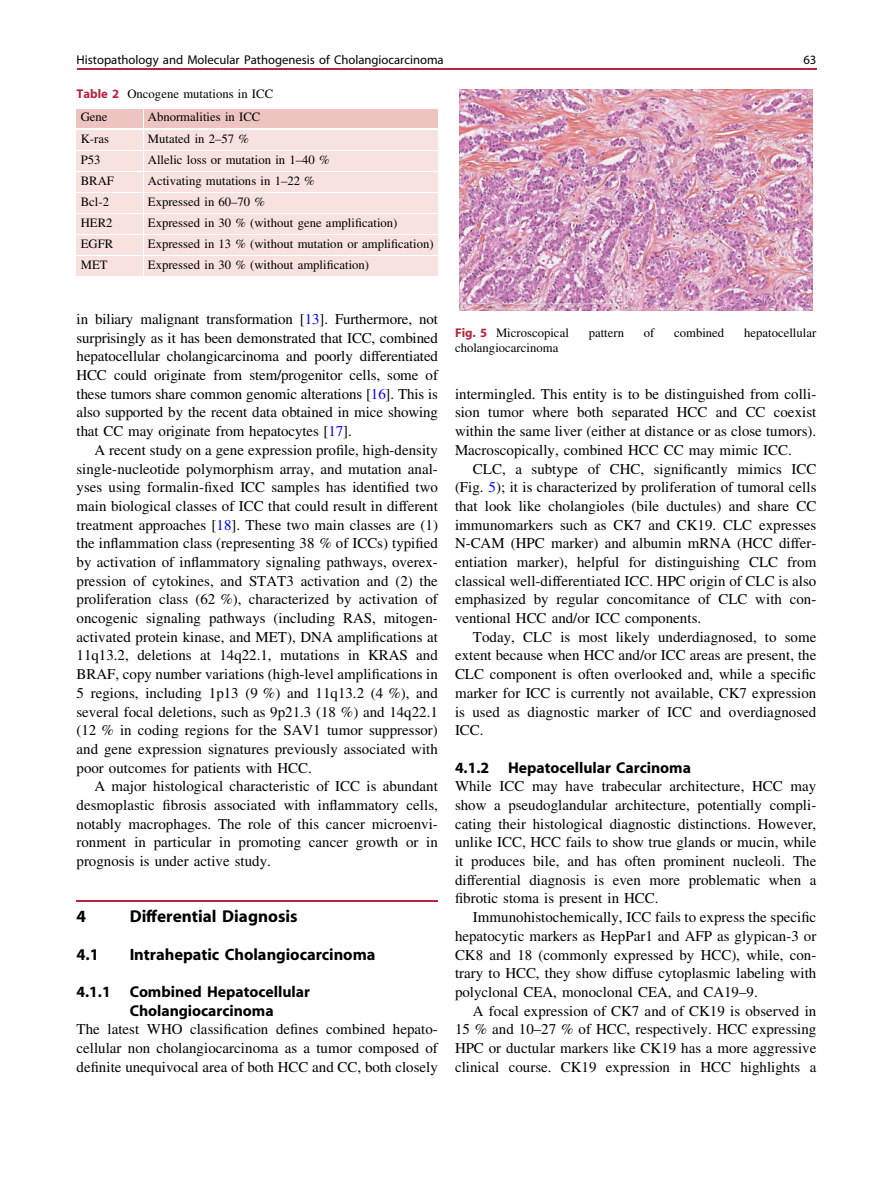
<style>
.page{position:relative;width:893px;height:1187px;background:#fff}
.page>*{position:absolute;margin:0;border:0;box-sizing:border-box;transform-origin:0 0}
.t1{font:17.25px "Adv PS My B";color:#000}
.t2{font:16.5px "Adv PS My B";color:#000}
.t3{font:15.75px/18.8px "Adv PS My B";color:#000}
.t4{font:15px/18.8px "Adv GTIMES R";color:#000;text-align:justify}
.t5{font:12.75px/23.4px "Adv GTIMES R";color:#000}
.t6{font:12.75px "Adv PS My R";color:#000}
.s1{font-family:"Adv PS My B";color:#b52440}
.s2{color:#00f}
</style>
<div class="page">
<hr style="left:77px;top:900px;width:361px;height:1px;background:#b52440">
<div style="left:77px;top:106px;width:361px;height:172px;background:#f7e2e0"></div>
<div style="left:77px;top:108px;width:361px;height:21px;background:#eec4c1"></div>
<hr style="left:77px;top:106px;width:361px;height:2px;background:#fff">
<hr style="left:77px;top:277px;width:361px;height:1px;background:#fff">
<hr style="left:77px;top:128px;width:67px;height:1px;background:#fff">
<hr style="left:144px;top:128px;width:294px;height:1px;background:#fff">
<hr style="left:77px;top:129px;width:67px;height:1px;background:#fff">
<hr style="left:77px;top:150px;width:67px;height:1px;background:#fff">
<hr style="left:144px;top:129px;width:294px;height:1px;background:#fff">
<hr style="left:144px;top:150px;width:294px;height:1px;background:#fff">
<hr style="left:77px;top:171px;width:67px;height:1px;background:#fff">
<hr style="left:144px;top:171px;width:294px;height:1px;background:#fff">
<hr style="left:77px;top:192px;width:67px;height:1px;background:#fff">
<hr style="left:144px;top:192px;width:294px;height:1px;background:#fff">
<hr style="left:77px;top:213px;width:67px;height:1px;background:#fff">
<hr style="left:144px;top:213px;width:294px;height:1px;background:#fff">
<hr style="left:77px;top:234px;width:67px;height:1px;background:#fff">
<hr style="left:144px;top:234px;width:294px;height:1px;background:#fff">
<hr style="left:77px;top:255px;width:67px;height:1px;background:#fff">
<hr style="left:144px;top:255px;width:294px;height:1px;background:#fff">
<hr style="left:77px;top:276px;width:67px;height:1px;background:#fff">
<svg style="left:143px;top:108px;width:1px;height:168px"></svg>
<hr style="left:144px;top:276px;width:294px;height:1px;background:#fff">
<img style="left:459px;top:89px;width:353px;height:221px">
<hr style="left:77px;top:68px;width:739px;height:2px;background:#b52440">
<p class="t6" style="left:77px;top:55px;width:369px">Histopathology and Molecular Pathogenesis of Cholangiocarcinoma</p>
<p class="t6" style="left:803px;top:55px;width:14px">63</p>
<p class="t5" style="left:81px;top:83px;width:194px;text-indent:-4px"><span class="s1">Table 2</span> Oncogene mutations in ICC<br>Gene</p>
<p class="t5" style="left:148px;top:107px;width:114px">Abnormalities in ICC</p>
<p class="t5" style="left:81px;top:128px;width:30px">K-ras</p>
<p class="t5" style="left:148px;top:128px;width:103px">Mutated in 2–57 %</p>
<p class="t5" style="left:81px;top:149px;width:21px">P53</p>
<p class="t5" style="left:148px;top:149px;width:183px">Allelic loss or mutation in 1–40 %</p>
<p class="t5" style="left:81px;top:170px;width:35px">BRAF</p>
<p class="t5" style="left:148px;top:170px;width:168px">Activating mutations in 1–22 %</p>
<p class="t5" style="left:81px;top:191px;width:30px">Bcl-2</p>
<p class="t5" style="left:148px;top:191px;width:119px">Expressed in 60–70 %</p>
<p class="t5" style="left:81px;top:212px;width:33px">HER2</p>
<p class="t5" style="left:148px;top:212px;width:251px">Expressed in 30 % (without gene amplification)</p>
<p class="t5" style="left:81px;top:233px;width:34px">EGFR</p>
<p class="t5" style="left:148px;top:233px;width:287px">Expressed in 13 % (without mutation or amplification)</p>
<p class="t5" style="left:81px;top:254px;width:28px">MET</p>
<p class="t5" style="left:148px;top:254px;width:223px">Expressed in 30 % (without amplification)</p>
<p class="t4" style="left:77px;top:311px;width:363px">in biliary malignant transformation [<span class="s2">13</span>]. Furthermore, not surprisingly as it has been demonstrated that ICC, combined hepatocellular cholangicarcinoma and poorly differentiated HCC could originate from stem/progenitor cells, some of these tumors share common genomic alterations [<span class="s2">16</span>]. This is also supported by the recent data obtained in mice showing that CC may originate from hepatocytes [<span class="s2">17</span>].</p>
<p class="t4" style="left:77px;top:442px;width:363px;text-indent:18px">A recent study on a gene expression profile, high-density single-nucleotide polymorphism array, and mutation anal&shy;yses using formalin-fixed ICC samples has identified two main biological classes of ICC that could result in different treatment approaches [<span class="s2">18</span>]. These two main classes are (1) the inflammation class (representing 38 % of ICCs) typified by activation of inflammatory signaling pathways, overex&shy;pression of cytokines, and STAT3 activation and (2) the proliferation class (62 %), characterized by activation of oncogenic signaling pathways (including RAS, mitogen&shy;activated protein kinase, and MET), DNA amplifications at 11q13.2, deletions at 14q22.1, mutations in KRAS and BRAF, copy number variations (high-level amplifications in 5 regions, including 1p13 (9 %) and 11q13.2 (4 %), and several focal deletions, such as 9p21.3 (18 %) and 14q22.1 (12 % in coding regions for the SAV1 tumor suppressor) and gene expression signatures previously associated with poor outcomes for patients with HCC.</p>
<p class="t4" style="left:77px;top:778px;width:363px;text-indent:18px">A major histological characteristic of ICC is abundant desmoplastic fibrosis associated with inflammatory cells, notably macrophages. The role of this cancer microenvi&shy;ronment in particular in promoting cancer growth or in prognosis is under active study.</p>
<p class="t1" style="left:77px;top:909px;width:11px">4</p>
<p class="t1" style="left:130px;top:909px;width:170px">Differential Diagnosis</p>
<p class="t2" style="left:77px;top:947px;width:24px">4.1</p>
<p class="t2" style="left:130px;top:947px;width:247px">Intrahepatic Cholangiocarcinoma</p>
<p class="t3" style="left:130px;top:983px;width:182px;text-indent:-53px">4.1.1 Combined Hepatocellular<br>Cholangiocarcinoma</p>
<p class="t4" style="left:77px;top:1021px;width:363px">The latest WHO classification defines combined hepato&shy;cellular non cholangiocarcinoma as a tumor composed of definite unequivocal area of both HCC and CC, both closely</p>
<p class="t5" style="left:455px;top:323px;width:115px"><span class="s1">Fig. 5</span> Microscopical</p>
<p class="t5" style="left:589px;top:323px;width:37px">pattern</p>
<p class="t5" style="left:644px;top:323px;width:12px">of</p>
<p class="t5" style="left:674px;top:323px;width:52px">combined</p>
<p class="t5" style="left:744px;top:323px;width:74px">hepatocellular</p>
<p class="t5" style="left:455px;top:337px;width:105px">cholangiocarcinoma</p>
<p class="t4" style="left:455px;top:386px;width:363px">intermingled. This entity is to be distinguished from colli&shy;sion tumor where both separated HCC and CC coexist within the same liver (either at distance or as close tumors).<br>Macroscopically, combined HCC CC may mimic ICC.</p>
<p class="t4" style="left:455px;top:460px;width:363px;text-indent:18px">CLC, a subtype of CHC, significantly mimics ICC (Fig. <span class="s2">5</span>); it is characterized by proliferation of tumoral cells that look like cholangioles (bile ductules) and share CC immunomarkers such as CK7 and CK19. CLC expresses N-CAM (HPC marker) and albumin mRNA (HCC differ&shy;entiation marker), helpful for distinguishing CLC from classical well-differentiated ICC. HPC origin of CLC is also emphasized by regular concomitance of CLC with con&shy;ventional HCC and/or ICC components.</p>
<p class="t4" style="left:455px;top:628px;width:363px;text-indent:18px">Today, CLC is most likely underdiagnosed, to some extent because when HCC and/or ICC areas are present, the CLC component is often overlooked and, while a specific marker for ICC is currently not available, CK7 expression is used as diagnostic marker of ICC and overdiagnosed ICC.</p>
<p class="t3" style="left:455px;top:759px;width:238px">4.1.2 Hepatocellular Carcinoma</p>
<p class="t4" style="left:455px;top:778px;width:363px">While ICC may have trabecular architecture, HCC may show a pseudoglandular architecture, potentially compli&shy;cating their histological diagnostic distinctions. However, unlike ICC, HCC fails to show true glands or mucin, while it produces bile, and has often prominent nucleoli. The differential diagnosis is even more problematic when a fibrotic stoma is present in HCC.</p>
<p class="t4" style="left:455px;top:909px;width:363px;text-indent:18px">Immunohistochemically, ICC fails to express the specific hepatocytic markers as HepPar1 and AFP as glypican-3 or CK8 and 18 (commonly expressed by HCC), while, con&shy;trary to HCC, they show diffuse cytoplasmic labeling with polyclonal CEA, monoclonal CEA, and CA19–9.</p>
<p class="t4" style="left:455px;top:1002px;width:363px;text-indent:18px">A focal expression of CK7 and of CK19 is observed in 15 % and 10–27 % of HCC, respectively. HCC expressing HPC or ductular markers like CK19 has a more aggressive clinical course. CK19 expression in HCC highlights a</p>
</div>
